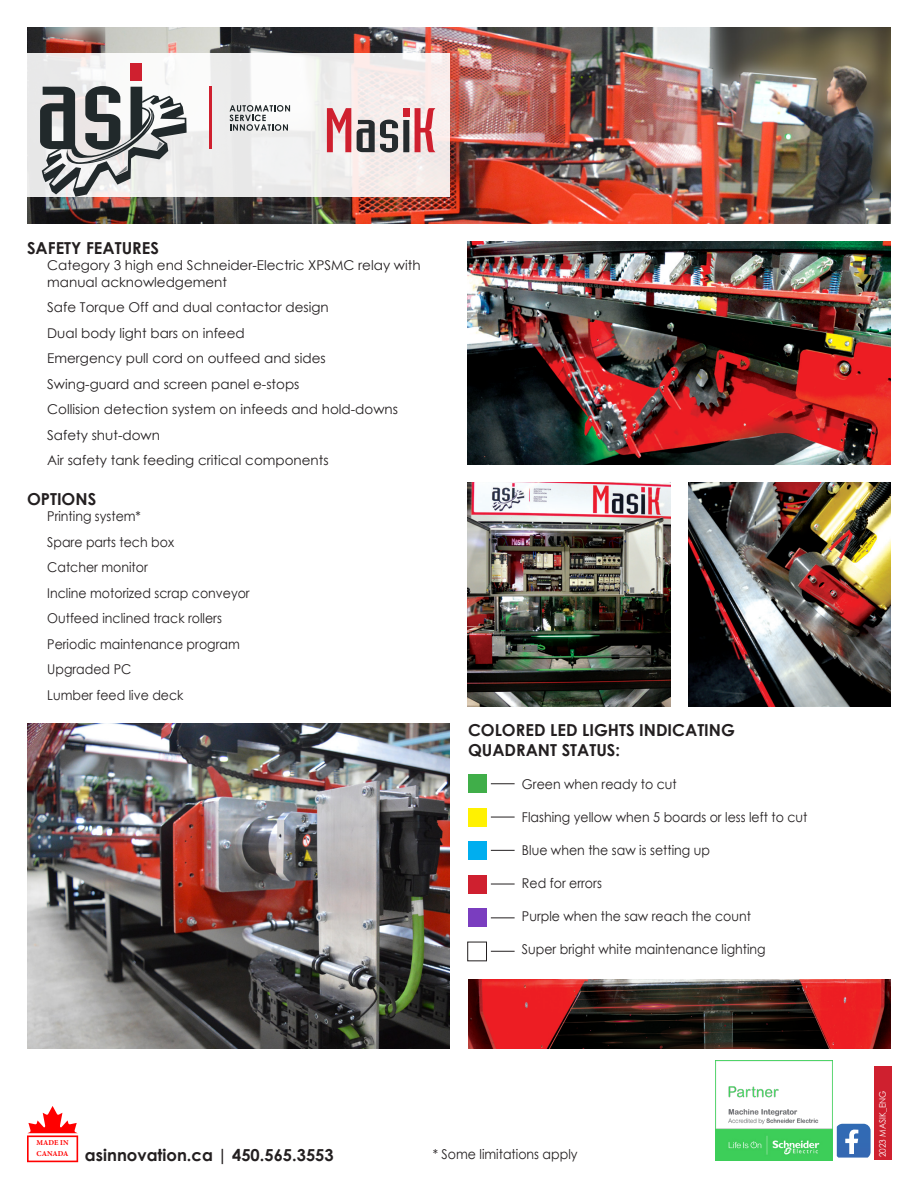
<style>
.page{position:relative;width:918px;height:1188px;background:#fff}
.page>*{position:absolute;margin:0;border:0;box-sizing:border-box;transform-origin:0 0}
.Titre{font:700 16.5px "Century Gothic";color:#231f20}
.TEXTE{font:13.5px "Century Gothic";color:#231f20;scale:.93 1}
.TEXTE-2{font:13.5px/16.5px "Century Gothic";color:#231f20}
.TEXTE-3{font:9px "Century Gothic";color:#fff;scale:.91 1}
.t1{font:700 7.5px/10.5px "Minion Pro";letter-spacing:.01em;color:#f00}
</style>
<div class="page">
<img style="left:27px;top:27px;width:864px;height:196px">
<div style="left:27px;top:53px;width:423px;height:144px;background:linear-gradient(to right,#f0f1f2,#f5eeec)"></div>
<svg style="left:27px;top:1106px;width:51px;height:56px"></svg>
<div style="left:131px;top:64px;width:11px;height:17px;background:#cf202f"></div>
<svg style="left:40px;top:86px;width:147px;height:111px"></svg>
<hr style="left:209px;top:87px;width:3px;height:62px;background:#cf202f">
<svg style="left:229px;top:105px;width:61px;height:26px"></svg>
<svg style="left:357px;top:120px;width:41px;height:32px"></svg>
<div style="left:403px;top:108px;width:6px;height:9px;background:#cf202f"></div>
<div style="left:403px;top:120px;width:6px;height:32px;background:#262b2e"></div>
<svg style="left:327px;top:108px;width:24px;height:44px"></svg>
<svg style="left:415px;top:108px;width:20px;height:44px"></svg>
<div style="left:468px;top:774px;width:19px;height:19px;background:#40ae49"></div>
<div style="left:468px;top:841px;width:19px;height:19px;background:#00aeef"></div>
<div style="left:468px;top:908px;width:19px;height:19px;background:#7a3dbf"></div>
<div style="left:468px;top:808px;width:19px;height:19px;background:#fff101"></div>
<div style="left:468px;top:875px;width:19px;height:19px;background:#cf202f"></div>
<div style="left:467px;top:942px;width:20px;height:19px;border:1px solid #231f20"></div>
<svg style="left:491px;top:784px;width:24px;height:1px"></svg>
<svg style="left:491px;top:817px;width:24px;height:1px"></svg>
<svg style="left:491px;top:850px;width:24px;height:1px"></svg>
<svg style="left:491px;top:884px;width:24px;height:1px"></svg>
<svg style="left:491px;top:918px;width:24px;height:1px"></svg>
<svg style="left:491px;top:951px;width:24px;height:1px"></svg>
<img style="left:468px;top:979px;width:423px;height:69px">
<img style="left:467px;top:241px;width:424px;height:223px">
<img style="left:467px;top:482px;width:203px;height:225px">
<img style="left:688px;top:482px;width:203px;height:224px">
<img style="left:27px;top:724px;width:423px;height:324px">
<div style="left:874px;top:1067px;width:18px;height:93px;background:#cf202f"></div>
<img style="left:716px;top:1061px;width:117px;height:100px">
<svg style="left:837px;top:1124px;width:34px;height:34px"></svg>
<p class="Titre" style="left:27px;top:235px;width:133px">SAFETY FEATURES</p>
<p class="TEXTE-2" style="left:47px;top:257px;width:375px">Category 3 high end Schneider-Electric XPSMC relay with manual acknowledgement</p>
<p class="TEXTE-2" style="left:47px;top:299px;width:283px">Safe Torque Off and dual contactor design</p>
<p class="TEXTE-2" style="left:47px;top:324px;width:199px">Dual body light bars on infeed</p>
<p class="TEXTE-2" style="left:47px;top:350px;width:280px">Emergency pull cord on outfeed and sides</p>
<p class="TEXTE-2" style="left:47px;top:375px;width:254px">Swing-guard and screen panel e-stops</p>
<p class="TEXTE-2" style="left:47px;top:401px;width:352px">Collision detection system on infeeds and hold-downs</p>
<p class="TEXTE-2" style="left:47px;top:426px;width:114px">Safety shut-down</p>
<p class="TEXTE-2" style="left:47px;top:452px;width:283px">Air safety tank feeding critical components</p>
<p class="Titre" style="left:27px;top:486px;width:71px">OPTIONS</p>
<p class="TEXTE" style="left:47px;top:507px;width:102px">Printing system*</p>
<p class="TEXTE" style="left:47px;top:532px;width:138px">Spare parts tech box</p>
<p class="TEXTE" style="left:47px;top:558px;width:110px">Catcher monitor</p>
<p class="TEXTE" style="left:47px;top:583px;width:219px">Incline motorized scrap conveyor</p>
<p class="TEXTE" style="left:47px;top:609px;width:189px">Outfeed inclined track rollers</p>
<p class="TEXTE" style="left:47px;top:634px;width:209px">Periodic maintenance program</p>
<p class="TEXTE" style="left:47px;top:660px;width:92px">Upgraded PC</p>
<p class="TEXTE" style="left:47px;top:685px;width:148px">Lumber feed live deck</p>
<p class="Titre" style="left:468px;top:717px;width:268px">COLORED LED LIGHTS INDICATING</p>
<p class="Titre" style="left:468px;top:737px;width:154px">QUADRANT STATUS:</p>
<p class="TEXTE" style="left:522px;top:774px;width:168px">Green when ready to cut</p>
<p class="TEXTE" style="left:522px;top:807px;width:308px">Flashing yellow when 5 boards or less left to cut</p>
<p class="TEXTE" style="left:522px;top:840px;width:204px">Blue when the saw is setting up</p>
<p class="TEXTE" style="left:522px;top:873px;width:87px">Red for errors</p>
<p class="TEXTE" style="left:522px;top:906px;width:248px">Purple when the saw reach the count</p>
<p class="TEXTE" style="left:522px;top:939px;width:263px">Super bright white maintenance lighting</p>
<p class="t1" style="left:36px;top:1138px;width:34px">MADE IN<br>CANADA</p>
<p class="Titre" style="left:85px;top:1143px;width:250px">asinnovation.ca | 450.565.3553</p>
<p class="TEXTE" style="left:433px;top:1145px;width:157px">* Some limitations apply</p>
<p class="TEXTE-3" style="left:876px;top:1157px;width:75px;rotate:-90deg">2023 MASIK_ENG</p>
</div>
